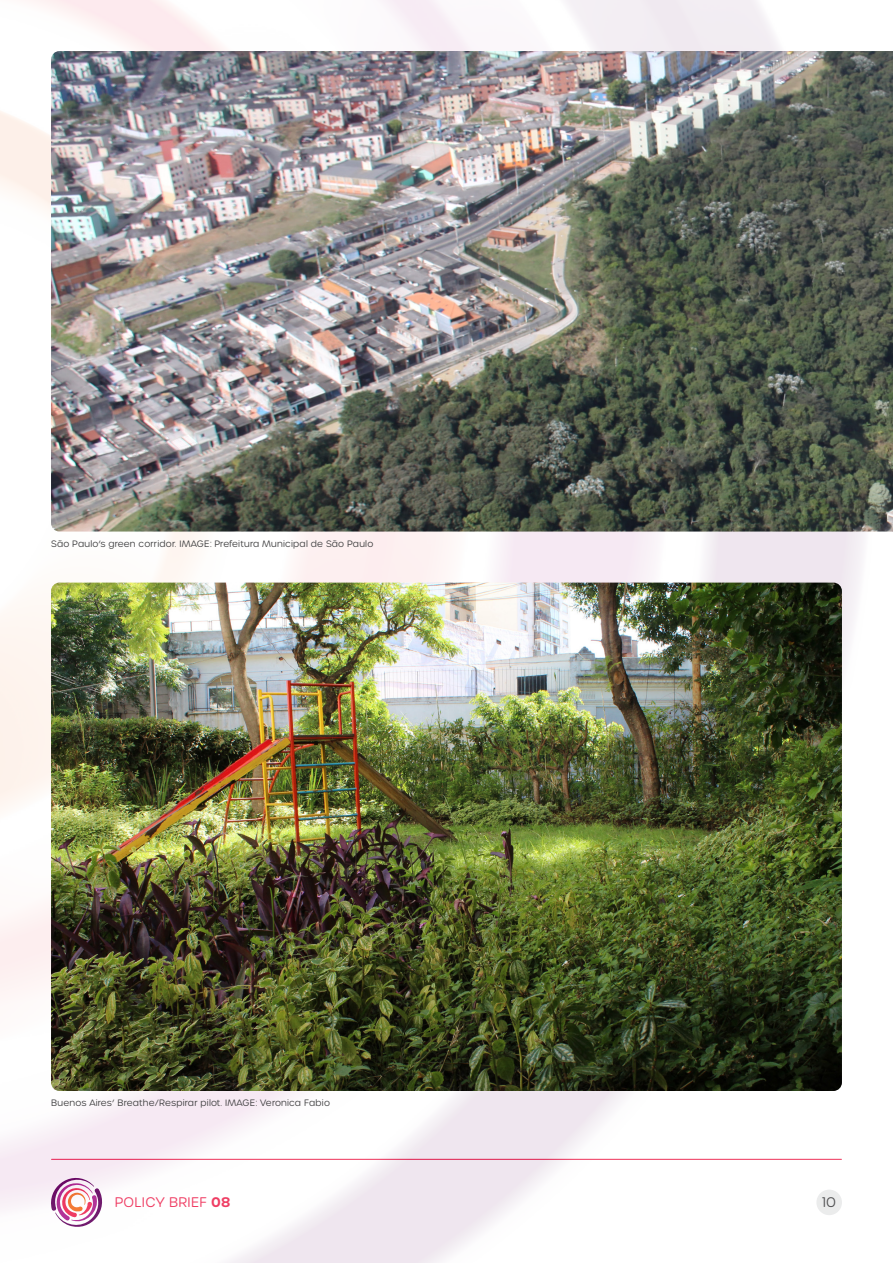
<style>
.page{position:relative;width:893px;height:1263px;background:#fff}
.page>*{position:absolute;margin:0;border:0;box-sizing:border-box;transform-origin:0 0}
.t1{font:300 13.5px "Urbane Rounded";letter-spacing:.02em;color:#ee2953}
.t2{font:300 13.5px "Urbane Rounded";color:#3e3e3f}
.t3{font:300 9px "Urbane Rounded";letter-spacing:.02em;color:#3e3e3f}
.s1{font-weight:600}
</style>
<div class="page">
<img style="left:0;top:0;width:893px;height:1263px">
<img style="left:51px;top:583px;width:791px;height:508px">
<img style="left:51px;top:51px;width:842px;height:480px">
<p class="t3" style="left:51px;top:537px;width:324px">São Paulo’s green corridor. IMAGE: Prefeitura Municipal de São Paulo</p>
<p class="t3" style="left:51px;top:1096px;width:280px">Buenos Aires’ Breathe/Respirar pilot. IMAGE: Veronica Fabio</p>
<h1 class="t1" style="left:115px;top:1194px;width:117px">POLICY BRIEF <span class="s1">08</span></h1>
<h1 class="t2" style="left:822px;top:1194px;width:15px">10</h1>
</div>
